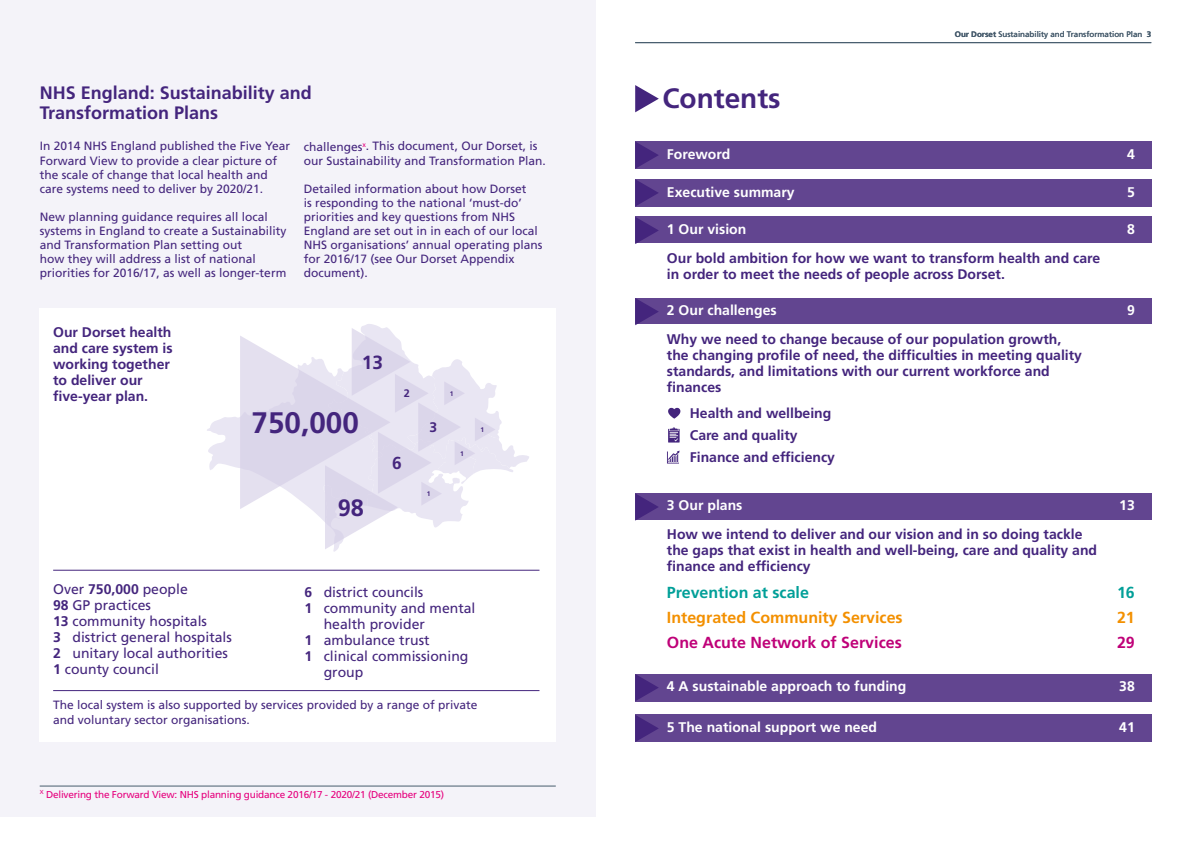
<style>
.page{position:relative;width:1191px;height:842px;background:#fff}
.page>*{position:absolute;margin:0;border:0;box-sizing:border-box;transform-origin:0 0}
.t1{font:700 29.7px "Frutiger LT Std";color:#44257d}
.t2{font:700 28px "Frutiger LT Std";color:#44257d}
.t3{font:700 23.6px "Frutiger LT Std";color:#44257d}
.t4{font:700 19px "Frutiger LT Std";color:#44257d}
.t5{font:700 18px/20px "Frutiger LT Std";color:#44257d}
.t6{font:700 17.4px "Frutiger LT Std";color:#44257d}
.t7{font:700 16px "Frutiger LT Std";color:#f39000}
.t8{font:700 16px "Frutiger LT Std";color:#bf0078}
.t9{font:700 16px "Frutiger LT Std";color:#009f98}
.t10{font:700 14px/16px "Frutiger LT Std";color:#44257d}
.t11{font:14px/16px "Frutiger LT Std";color:#44257d}
.t12{font:700 14px "Frutiger LT Std";color:#fff}
.t13{font:700 13.8px "Frutiger LT Std";color:#44257d}
.t14{font:12px/14px "Frutiger LT Std";color:#44257d}
.t15{font:700 10.9px "Frutiger LT Std";color:#44257d}
.t16{font:10px "Frutiger LT Std";letter-spacing:-.02em;color:#e6007d}
.t17{font:8px "Frutiger LT Std";color:#475c6d}
.t18{font:700 6.7px "Frutiger LT Std";color:#44257d}
.s1{font-weight:700}
</style>
<div class="page">
<div style="left:0;top:0;width:595px;height:816px;background:#f4f3f9"></div>
<hr style="left:635px;top:42px;width:516px;height:1px;background:#475c6d">
<div style="left:635px;top:141px;width:516px;height:28px;background:#624590"></div>
<div style="left:635px;top:179px;width:516px;height:28px;background:#624590"></div>
<div style="left:635px;top:217px;width:516px;height:27px;background:#624590"></div>
<div style="left:635px;top:298px;width:516px;height:27px;background:#624590"></div>
<div style="left:635px;top:493px;width:516px;height:28px;background:#624590"></div>
<div style="left:635px;top:674px;width:516px;height:27px;background:#624590"></div>
<div style="left:635px;top:715px;width:516px;height:27px;background:#624590"></div>
<div style="left:635px;top:520px;width:516px;height:142px;background:#fff"></div>
<svg style="left:635px;top:142px;width:23px;height:27px"></svg>
<svg style="left:635px;top:85px;width:24px;height:27px"></svg>
<svg style="left:635px;top:179px;width:23px;height:27px"></svg>
<svg style="left:635px;top:217px;width:24px;height:27px"></svg>
<svg style="left:635px;top:298px;width:24px;height:27px"></svg>
<svg style="left:635px;top:493px;width:23px;height:28px"></svg>
<svg style="left:635px;top:674px;width:24px;height:27px"></svg>
<svg style="left:635px;top:715px;width:24px;height:27px"></svg>
<svg style="left:668px;top:408px;width:12px;height:11px"></svg>
<svg style="left:668px;top:427px;width:11px;height:15px"></svg>
<svg style="left:667px;top:451px;width:12px;height:12px"></svg>
<div style="left:40px;top:308px;width:516px;height:434px;background:#fff"></div>
<hr style="left:40px;top:786px;width:516px;height:1px;background:#475c6d">
<svg style="left:207px;top:324px;width:322px;height:228px"></svg>
<hr style="left:53px;top:690px;width:486px;height:1px;background:#44257d">
<hr style="left:53px;top:570px;width:486px;height:1px;background:#44257d">
<h3 class="t5" style="left:40px;top:82px;width:274px">NHS England: Sustainability and<br>Transformation Plans</h3>
<p class="t14" style="left:40px;top:139px;width:252px">In 2014 NHS England published the Five Year Forward View to provide a clear picture of the scale of change that local health and care systems need to deliver by 2020/21.</p>
<p class="t14" style="left:40px;top:209px;width:248px">New planning guidance requires all local systems in England to create a Sustainability and Transformation Plan setting out<br>how they will address a list of national priorities for 2016/17, as well as longer-term</p>
<p class="t14" style="left:304px;top:139px;width:243px">challenges<sup>x</sup>. This document, Our Dorset, is our Sustainability and Transformation Plan.</p>
<p class="t14" style="left:304px;top:181px;width:240px">Detailed information about how Dorset<br>is responding to the national ‘must-do’ priorities and key questions from NHS England are set out in in each of our local NHS organisations’ annual operating plans for 2016/17 (see Our Dorset Appendix document).</p>
<p class="t10" style="left:53px;top:325px;width:121px">Our Dorset health and care system is working together to deliver our five-year plan.</p>
<h3 class="t4" style="left:362px;top:351px;width:23px">13</h3>
<p class="t15" style="left:404px;top:387px;width:8px">2</p>
<p class="t18" style="left:450px;top:389px;width:5px">1</p>
<h1 class="t1" style="left:252px;top:405px;width:109px">750,000</h1>
<h3 class="t3" style="left:338px;top:494px;width:28px">98</h3>
<h3 class="t6" style="left:392px;top:453px;width:11px">6</h3>
<p class="t13" style="left:429px;top:419px;width:9px">3</p>
<p class="t18" style="left:480px;top:426px;width:5px">1</p>
<p class="t18" style="left:427px;top:490px;width:5px">1</p>
<p class="t18" style="left:460px;top:449px;width:5px">1</p>
<p class="t11" style="left:53px;top:581px;width:180px">Over <span class="s1">750,000</span> people<br><span class="s1">98</span> GP practices<br><span class="s1">13</span> community hospitals<br><span class="s1">3</span> district general hospitals<br><span class="s1">2</span> unitary local authorities<br><span class="s1">1</span> county council</p>
<p class="t11" style="left:304px;top:584px;width:120px"><span class="s1">6</span> district councils</p>
<p class="t11" style="left:304px;top:600px;width:172px"><span class="s1">1</span> community and mental</p>
<p class="t11" style="left:324px;top:616px;width:103px">health provider</p>
<p class="t11" style="left:304px;top:632px;width:127px"><span class="s1">1</span> ambulance trust</p>
<p class="t11" style="left:304px;top:648px;width:165px"><span class="s1">1</span> clinical commissioning</p>
<p class="t11" style="left:324px;top:664px;width:41px">group</p>
<p class="t14" style="left:53px;top:698px;width:426px;line-height:14.4px">The local system is also supported by services provided by a range of private and voluntary sector organisations.</p>
<p class="t16" style="left:40px;top:788px;width:406px"><sup>X</sup> Delivering the Forward View: NHS planning guidance 2016/17 - 2020/21 (December 2015)</p>
<h2 class="t2" style="left:662px;top:82px;width:120px">Contents</h2>
<p class="t17" style="left:955px;top:30px;width:198px"><span class="s1">Our Dorset</span> Sustainability and Transformation Plan <span class="s1">3</span></p>
<p class="t12" style="left:667px;top:146px;width:65px">Foreword</p>
<p class="t12" style="left:1127px;top:146px;width:9px">4</p>
<p class="t12" style="left:667px;top:184px;width:129px">Executive summary</p>
<p class="t12" style="left:1127px;top:184px;width:9px">5</p>
<p class="t12" style="left:667px;top:221px;width:81px">1 Our vision</p>
<p class="t12" style="left:1127px;top:221px;width:9px">8</p>
<p class="t10" style="left:667px;top:250px;width:435px">Our bold ambition for how we want to transform health and care in order to meet the needs of people across Dorset.</p>
<p class="t12" style="left:667px;top:302px;width:111px">2 Our challenges</p>
<p class="t12" style="left:1127px;top:302px;width:9px">9</p>
<p class="t10" style="left:667px;top:331px;width:416px">Why we need to change because of our population growth, the changing profile of need, the difficulties in meeting quality standards, and limitations with our current workforce and finances</p>
<p class="t10" style="left:690px;top:403px;width:147px;line-height:21.7px">Health and wellbeing<br>Care and quality<br>Finance and efficiency</p>
<p class="t12" style="left:667px;top:497px;width:77px">3 Our plans</p>
<p class="t12" style="left:1119px;top:497px;width:17px">13</p>
<p class="t10" style="left:667px;top:526px;width:431px">How we intend to deliver and our vision and in so doing tackle the gaps that exist in health and well-being, care and quality and finance and efficiency</p>
<h3 class="t9" style="left:667px;top:583px;width:143px">Prevention at scale</h3>
<h3 class="t9" style="left:1117px;top:583px;width:19px">16</h3>
<h3 class="t7" style="left:667px;top:608px;width:237px">Integrated Community Services</h3>
<h3 class="t7" style="left:1117px;top:608px;width:19px">21</h3>
<h3 class="t8" style="left:667px;top:633px;width:236px">One Acute Network of Services</h3>
<h3 class="t8" style="left:1117px;top:633px;width:19px">29</h3>
<p class="t12" style="left:667px;top:678px;width:241px">4 A sustainable approach to funding</p>
<p class="t12" style="left:1119px;top:678px;width:17px">38</p>
<p class="t12" style="left:667px;top:719px;width:212px">5 The national support we need</p>
<p class="t12" style="left:1119px;top:719px;width:17px">41</p>
</div>
